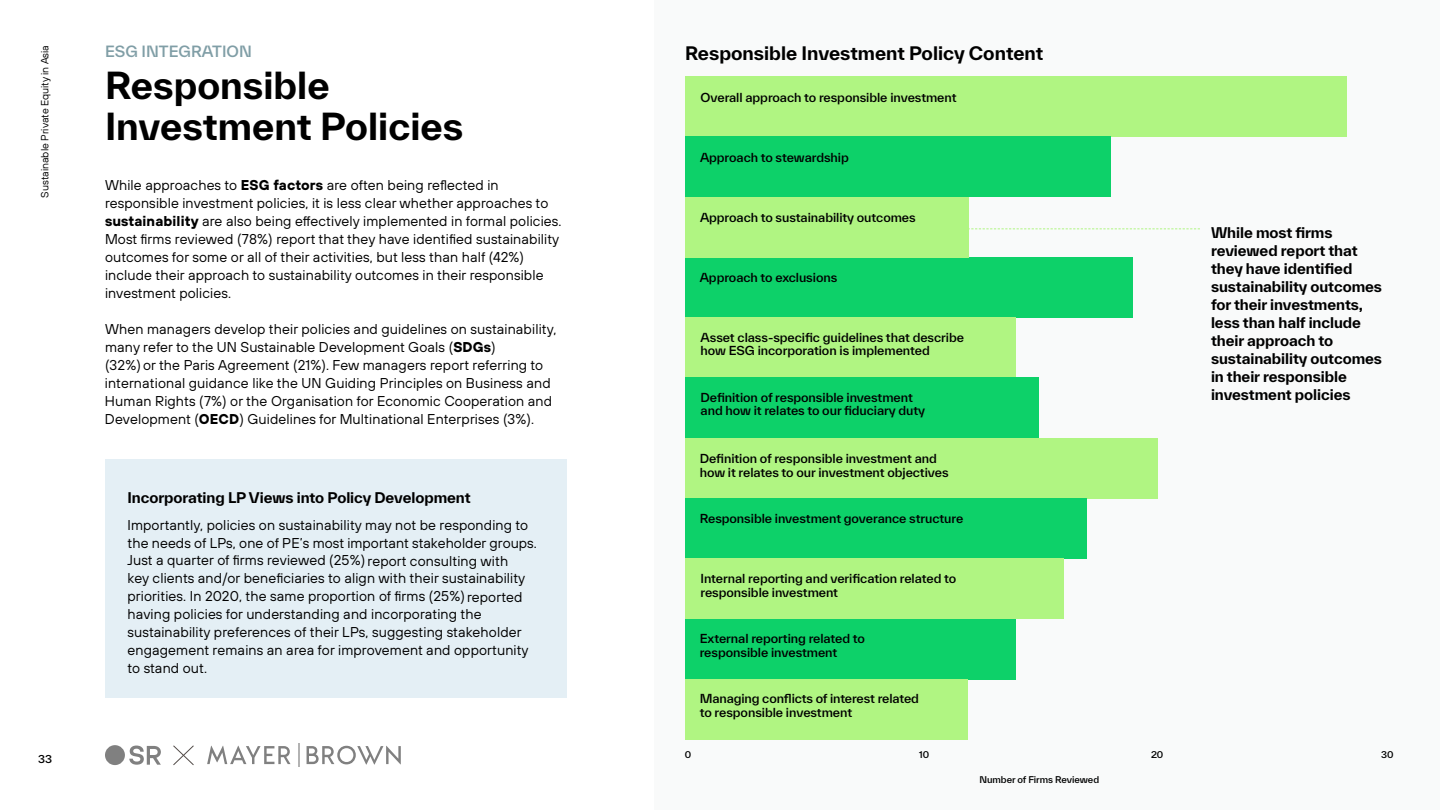
<style>
.page{position:relative;width:1440px;height:810px;background:#fff}
.page>*{position:absolute;margin:0;border:0;box-sizing:border-box;transform-origin:0 0}
.t1{font:700 36px/40.5px "TWK Everett";color:#000}
.t2{font:700 18px "TWK Everett";color:#000}
.t3{font:500 15px "TWK Everett";color:#809ea6}
.t4{font:14.25px/18px "TT Hoves Pro";letter-spacing:.01em;color:#000}
.t5{font:700 14.25px/18px "TWK Everett";letter-spacing:-.005em;color:#000}
.t6{font:500 12px/13.5px "TWK Everett";letter-spacing:-.005em;color:#000}
.t7{font:10.5px "TT Hoves Pro";color:#000}
.t8{font:500 10.5px "TWK Everett";color:#000}
.t9{font:500 9px "TWK Everett";letter-spacing:-.005em;color:#000}
.s1{font-weight:700}
</style>
<div class="page">
<div style="left:655px;top:0;width:785px;height:810px;background:#f9fafa"></div>
<svg style="left:207px;top:746px;width:84px;height:18px"></svg>
<svg style="left:307px;top:746px;width:94px;height:19px"></svg>
<svg style="left:298px;top:744px;width:1px;height:23px"></svg>
<svg style="left:173px;top:745px;width:21px;height:21px"></svg>
<div style="left:105px;top:745px;width:20px;height:20px;background:#808080;border-radius:50%"></div>
<svg style="left:129px;top:746px;width:32px;height:19px"></svg>
<div style="left:105px;top:460px;width:462px;height:238px;background:#e4eff5"></div>
<div style="left:685px;top:77px;width:662px;height:60px;background:#b0f582"></div>
<div style="left:685px;top:137px;width:426px;height:60px;background:#0dd169"></div>
<div style="left:685px;top:257px;width:448px;height:61px;background:#0dd169"></div>
<div style="left:685px;top:197px;width:283px;height:60px;background:#b0f582"></div>
<div style="left:685px;top:318px;width:330px;height:60px;background:#b0f582"></div>
<div style="left:685px;top:378px;width:354px;height:60px;background:#0dd169"></div>
<div style="left:685px;top:438px;width:472px;height:60px;background:#b0f582"></div>
<div style="left:685px;top:498px;width:402px;height:61px;background:#0dd169"></div>
<div style="left:685px;top:559px;width:379px;height:60px;background:#b0f582"></div>
<div style="left:685px;top:619px;width:331px;height:60px;background:#0dd169"></div>
<div style="left:685px;top:679px;width:283px;height:60px;background:#b0f582"></div>
<svg style="left:968px;top:228px;width:232px;height:1px"></svg>
<p class="t7" style="left:38px;top:198px;width:154px;rotate:-90deg">Sustainable Private Equity in Asia</p>
<p class="t8" style="left:38px;top:752px;width:15px">33</p>
<p class="t3" style="left:105px;top:41px;width:148px">ESG INTEGRATION</p>
<h1 class="t1" style="left:105px;top:65px;width:360px">Responsible<br>Investment Policies</h1>
<p class="t4" style="left:105px;top:176px;width:458px">While approaches to <span class="s1">ESG factors</span> are often being reflected in responsible investment policies, it is less clear whether approaches to <span class="s1">sustainability</span> are also being effectively implemented in formal policies.<br>Most firms reviewed (78%) report that they have identified sustainability outcomes for some or all of their activities, but less than half (42%) include their approach to sustainability outcomes in their responsible investment policies.</p>
<p class="t4" style="left:105px;top:320px;width:453px">When managers develop their policies and guidelines on sustainability, many refer to the UN Sustainable Development Goals (<span class="s1">SDGs</span>)<br>(32%) or the Paris Agreement (21%). Few managers report referring to international guidance like the UN Guiding Principles on Business and Human Rights (7%) or the Organisation for Economic Cooperation and Development (<span class="s1">OECD</span>) Guidelines for Multinational Enterprises (3%).</p>
<p class="t5" style="left:128px;top:488px;width:345px">Incorporating LP Views into Policy Development</p>
<p class="t4" style="left:127px;top:515px;width:411px">Importantly, policies on sustainability may not be responding to the needs of LPs, one of PE’s most important stakeholder groups.<br>Just a quarter of firms reviewed (25%)report consulting with<br>key clients and/or beneficiaries to align with their sustainability priorities. In 2020, the same proportion of firms (25%)reported having policies for understanding and incorporating the sustainability preferences of their LPs, suggesting stakeholder engagement remains an area for improvement and opportunity to stand out.</p>
<p class="t2" style="left:685px;top:40px;width:360px">Responsible Investment Policy Content</p>
<p class="t6" style="left:701px;top:91px;width:258px">Overall approach to responsible investment</p>
<p class="t6" style="left:700px;top:151px;width:150px">Approach to stewardship</p>
<p class="t6" style="left:700px;top:211px;width:217px">Approach to sustainability outcomes</p>
<p class="t6" style="left:700px;top:271px;width:139px">Approach to exclusions</p>
<p class="t6" style="left:701px;top:331px;width:265px">Asset class-specific guidelines that describe how ESG incorporation is implemented</p>
<p class="t6" style="left:701px;top:391px;width:226px">Definition of responsible investment and how it relates to our fiduciary duty</p>
<p class="t6" style="left:700px;top:452px;width:250px">Definition of responsible investment and how it relates to our investment objectives</p>
<p class="t6" style="left:700px;top:512px;width:265px">Responsible investment goverance structure</p>
<p class="t6" style="left:701px;top:572px;width:257px">Internal reporting and verification related to responsible investment</p>
<p class="t6" style="left:700px;top:632px;width:167px">External reporting related to responsible investment</p>
<p class="t6" style="left:700px;top:692px;width:221px">Managing conflicts of interest related to responsible investment</p>
<p class="t5" style="left:1211px;top:224px;width:173px">While most firms reviewed report that they have identified sustainability outcomes for their investments, less than half include their approach to sustainability outcomes in their responsible investment policies</p>
<p class="t9" style="left:685px;top:748px;width:8px">0</p>
<p class="t9" style="left:919px;top:748px;width:12px">10</p>
<p class="t9" style="left:1151px;top:748px;width:14px">20</p>
<p class="t9" style="left:1381px;top:748px;width:14px">30</p>
<p class="t9" style="left:979px;top:773px;width:121px">Number of Firms Reviewed</p>
</div>
